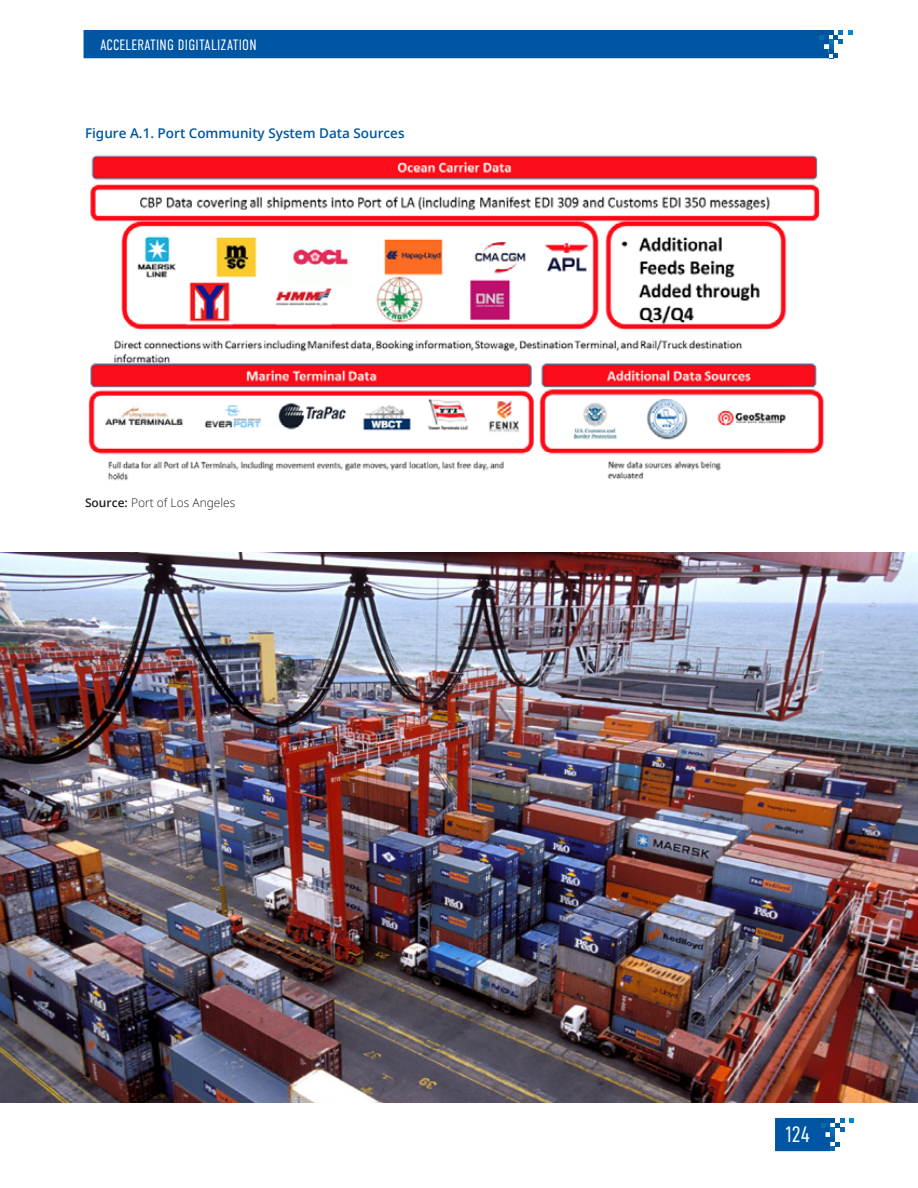
<style>
.page{position:relative;width:918px;height:1188px;background:#fff}
.page>*{position:absolute;margin:0;border:0;box-sizing:border-box;transform-origin:0 0}
.t1{font:22.5px "D DIN Condensed";color:#fff}
.t2{font:300 15px "DIN Condensed";letter-spacing:.015em;color:#fff}
.t3{font:600 13.5px "Open Sans";color:#0156a3}
.t4{font:300 12px "Open Sans";color:#231f20}
.s1{font-weight:600}
</style>
<div class="page">
<div style="left:84px;top:30px;width:768px;height:28px;background:#0156a3"></div>
<svg style="left:775px;top:1118px;width:79px;height:33px"></svg>
<img style="left:88px;top:155px;width:736px;height:326px">
<img style="left:0;top:552px;width:918px;height:551px">
<p class="t2" style="left:100px;top:36px;width:158px">ACCELERATING DIGITALIZATION</p>
<p class="t3" style="left:85px;top:124px;width:321px">Figure A.1. Port Community System Data Sources</p>
<p class="t4" style="left:85px;top:494px;width:152px"><span class="s1">Source:</span> Port of Los Angeles</p>
<h1 class="t1" style="left:786px;top:1122px;width:26px">124</h1>
</div>
